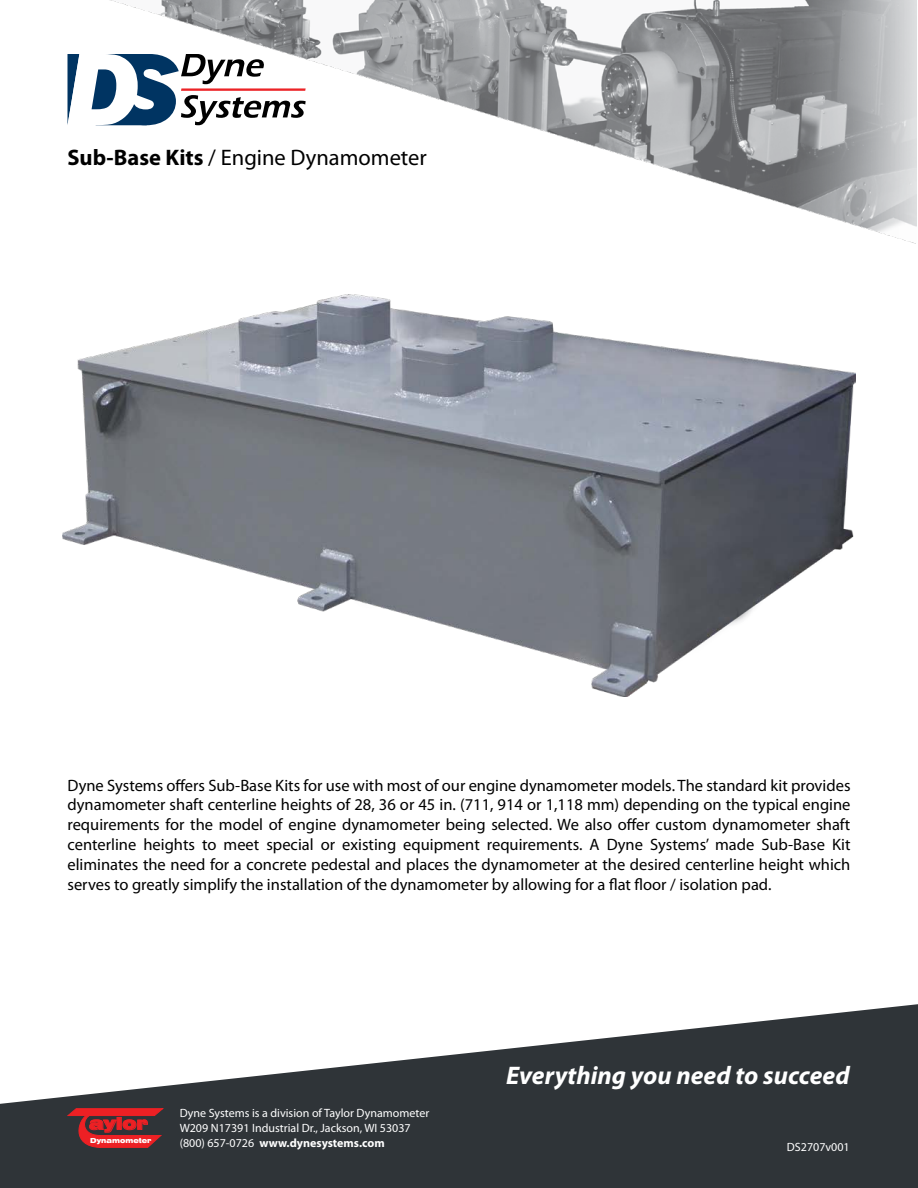
<style>
.page{position:relative;width:918px;height:1188px;background:#fff}
.page>*{position:absolute;margin:0;border:0;box-sizing:border-box;transform-origin:0 0}
.Footer_Heading_-_Eve{font:italic 700 25.5px "Myriad Pro";color:#fff}
.t1{font:22.5px "Myriad Pro";color:#000}
.t2{font:16.5px/19.8px "Myriad Pro";color:#000;text-align:justify}
.t3{font:900 expanded 16.5px "Swiss 721 BT";color:#ed2024}
.Footer_-_Address_-_L{font:12px "Myriad Pro";color:#fff}
.Footer_-_Address_-_L-2{font:700 12px "Myriad Pro";color:#fff}
.t4{font:900 expanded 6.9px "Swiss 721 BT";color:#fff;scale:.91 1}
.s1{font-weight:700}
.s2{font-weight:400}
</style>
<div class="page">
<svg style="left:0;top:1004px;width:918px;height:184px;fill:#2f3438"></svg>
<svg style="left:68px;top:1108px;width:95px;height:40px;background:#92292d"></svg>
<svg style="left:68px;top:54px;width:39px;height:71px"></svg>
<img style="left:107px;top:0;width:810px;height:243px">
<img style="left:62px;top:294px;width:794px;height:403px">
<p class="t1" style="left:68px;top:143px;width:361px"><span class="s1">Sub-Base Kits</span> / Engine Dynamometer</p>
<p class="t2" style="left:68px;top:775px;width:785px">Dyne Systems offers Sub-Base Kits for use with most of our engine dynamometer models. The standard kit provides dynamometer shaft centerline heights of 28, 36 or 45 in. (711, 914 or 1,118 mm) depending on the typical engine requirements for the model of engine dynamometer being selected. We also offer custom dynamometer shaft centerline heights to meet special or existing equipment requirements. A Dyne Systems’ made Sub-Base Kit eliminates the need for a concrete pedestal and places the dynamometer at the desired centerline height which serves to greatly simplify the installation of the dynamometer by allowing for a flat floor / isolation pad.</p>
<p class="t3" style="left:89px;top:1114px;width:60px">aylor</p>
<p class="t4" style="left:90px;top:1136px;width:69px">Dynamometer</p>
<p class="Footer_Heading_-_Eve" style="left:506px;top:1059px;width:345px">Everything you need to succeed</p>
<p class="Footer_-_Address_-_L" style="left:180px;top:1106px;width:251px">Dyne Systems is a division of Taylor Dynamometer</p>
<p class="Footer_-_Address_-_L" style="left:180px;top:1121px;width:233px">W209 N17391 Industrial Dr., Jackson, WI 53037</p>
<p class="Footer_-_Address_-_L-2" style="left:180px;top:1135px;width:207px"><span class="s2">(800) 657-0726</span> www.dynesystems.com</p>
<p class="Footer_-_Address_-_L" style="left:787px;top:1140px;width:64px">DS2707v001</p>
</div>
